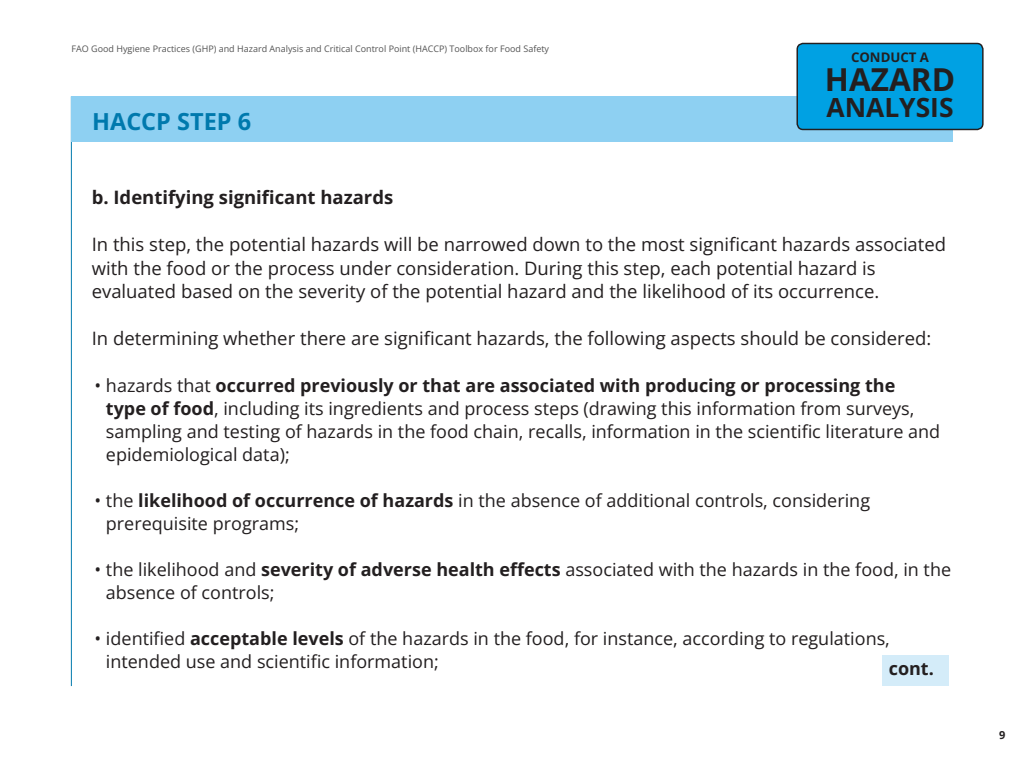
<style>
.page{position:relative;width:1024px;height:768px;background:#fff}
.page>*{position:absolute;margin:0;border:0;box-sizing:border-box;transform-origin:0 0}
.t1{font:700 31.6px "Open Sans";color:#231f20}
.t2{font:700 26.4px "Open Sans";color:#231f20}
.Main_Title{font:700 23.5px "Open Sans";color:#0079ad}
.Text{font:18.5px/23.5px "Open Sans";color:#231f20}
.Text-2{font:700 18.5px "Open Sans";color:#231f20}
.Simple_bullets{font:18px/23px "Open Sans";color:#231f20}
.Simple_bullets-2{font:700 18px "Open Sans";color:#231f20}
.t3{font:700 13.2px "Open Sans";color:#231f20}
.t4{font:700 11px "Open Sans";color:#231f20}
.t5{font:9px "Open Sans";color:#545454}
.s1{font-weight:700}
</style>
<div class="page">
<hr style="left:71px;top:96px;width:1px;height:590px;background:#0079ad">
<div style="left:71px;top:96px;width:882px;height:46px;background:#8ed0f2"></div>
<div style="left:797px;top:43px;width:186px;height:86px;background:#00a1e3;border-radius:6px"></div>
<div style="left:796px;top:43px;width:187px;height:87px;border:1px solid #231f20;border-radius:6px"></div>
<div style="left:882px;top:656px;width:66px;height:30px;background:#d4ecf9"></div>
<p class="t5" style="left:71px;top:43px;width:479px">FAO Good Hygiene Practices (GHP) and Hazard Analysis and Critical Control Point (HACCP) Toolbox for Food Safety</p>
<p class="Main_Title" style="left:92px;top:105px;width:161px">HACCP STEP 6</p>
<p class="t3" style="left:851px;top:48px;width:79px">CONDUCT A</p>
<h1 class="t1" style="left:825px;top:58px;width:132px">HAZARD</h1>
<h2 class="t2" style="left:826px;top:90px;width:129px">ANALYSIS</h2>
<p class="Text-2" style="left:92px;top:185px;width:303px">b. Identifying significant hazards</p>
<p class="Text" style="left:92px;top:232px;width:856px">In this step, the potential hazards will be narrowed down to the most significant hazards associated with the food or the process under consideration. During this step, each potential hazard is evaluated based on the severity of the potential hazard and the likelihood of its occurrence.</p>
<p class="Text" style="left:92px;top:326px;width:841px">In determining whether there are significant hazards, the following aspects should be considered:</p>
<p class="Simple_bullets" style="left:106px;top:373px;width:836px;text-indent:-11px">• hazards that <span class="s1">occurred previously or that are associated with producing or processing the<br>type of food</span>, including its ingredients and process steps (drawing this information from surveys, sampling and testing of hazards in the food chain, recalls, information in the scientific literature and epidemiological data);</p>
<p class="Simple_bullets" style="left:106px;top:488px;width:766px;text-indent:-11px">• the <span class="s1">likelihood of occurrence of hazards</span> in the absence of additional controls, considering prerequisite programs;</p>
<p class="Simple_bullets" style="left:106px;top:557px;width:847px;text-indent:-11px">• the likelihood and <span class="s1">severity of adverse health effects</span> associated with the hazards in the food, in the absence of controls;</p>
<p class="Simple_bullets" style="left:106px;top:626px;width:785px;text-indent:-11px">• identified <span class="s1">acceptable levels</span> of the hazards in the food, for instance, according to regulations, intended use and scientific information;</p>
<p class="Simple_bullets-2" style="left:889px;top:656px;width:47px">cont.</p>
<p class="t4" style="left:999px;top:727px;width:8px">9</p>
</div>
